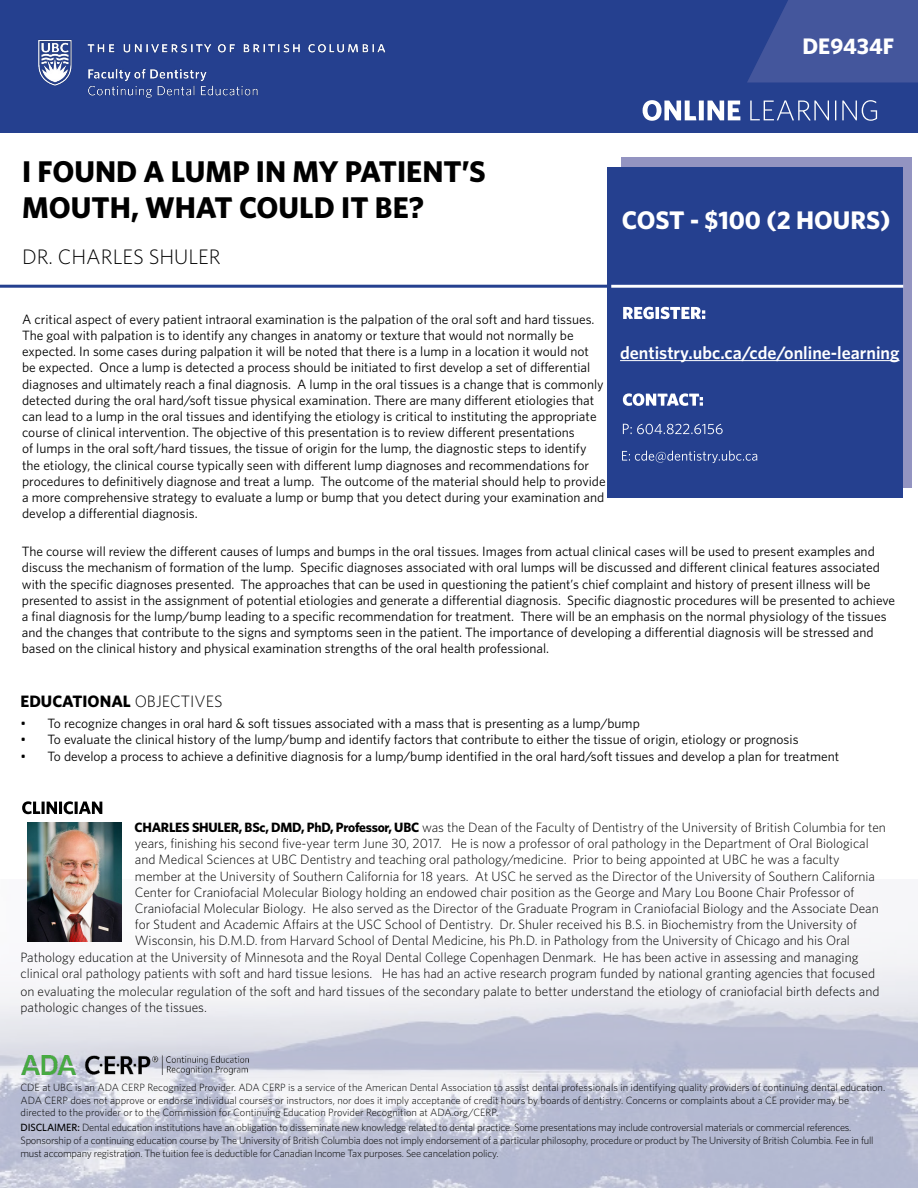
<style>
.page{position:relative;width:918px;height:1188px;background:#fff}
.page>*{position:absolute;margin:0;border:0;box-sizing:border-box;transform-origin:0 0}
.t1{font:700 30px/36px "Whitney";color:#000}
.t2{font:700 25.5px "Whitney";color:#fff}
.t3{font:700 22.5px "Whitney";color:#fff}
.t4{font:300 21px "Whitney";color:#000}
.t5{font:600 18px "Whitney";color:#fff}
.t6{font:700 16.5px "Whitney";color:#000}
.t7{font:13.5px/16.2px "Whitney";color:#000}
.t8{font:300 13.5px/16.2px "Whitney";color:#000}
.t9{font:300 10.5px/12.6px "Whitney";letter-spacing:-.02em;color:#000}
.t10{font:300 10.5px/12.6px "Whitney";color:#000}
.s1{font-weight:300}
.s2{font-weight:700}
.s3{font-weight:500}
</style>
<div class="page">
<img style="left:0;top:879px;width:918px;height:309px">
<hr style="left:0;top:285px;width:638px;height:3px;background:#25408f">
<div style="left:0;top:0;width:918px;height:132px;background:#25408f"></div>
<svg style="left:747px;top:0;width:171px;height:82px;background:#40539a"></svg>
<div style="left:622px;top:158px;width:290px;height:330px;background:#9394c1"></div>
<div style="left:608px;top:168px;width:295px;height:330px;background:#25408f"></div>
<hr style="left:611px;top:285px;width:292px;height:3px;background:#fff">
<img style="left:38px;top:39px;width:348px;height:59px">
<svg style="left:643px;top:100px;width:234px;height:21px"></svg>
<svg style="left:623px;top:307px;width:82px;height:12px"></svg>
<img style="left:21px;top:1056px;width:227px;height:19px">
<svg style="left:623px;top:393px;width:80px;height:13px"></svg>
<svg style="left:623px;top:424px;width:100px;height:10px"></svg>
<svg style="left:622px;top:451px;width:135px;height:12px"></svg>
<img style="left:27px;top:823px;width:94px;height:119px">
<svg style="left:22px;top:801px;width:80px;height:13px"></svg>
<hr style="left:620px;top:360px;width:280px;height:1px;background:#fff">
<h3 class="t3" style="left:802px;top:31px;width:93px">DE9434F</h3>
<h1 class="t1" style="left:22px;top:153px;width:465px">I FOUND A LUMP IN MY PATIENT’S<br>MOUTH, WHAT COULD IT BE?</h1>
<h3 class="t4" style="left:22px;top:243px;width:200px">DR. CHARLES SHULER</h3>
<h2 class="t2" style="left:622px;top:203px;width:270px">COST - $100 (2 HOURS)</h2>
<p class="t7" style="left:22px;top:311px;width:585px">A critical aspect of every patient intraoral examination is the palpation of the oral soft and hard tissues.<br>The goal with palpation is to identify any changes in anatomy or texture that would not normally be expected. In some cases during palpation it will be noted that there is a lump in a location it would not be expected. Once a lump is detected a process should be initiated to first develop a set of differential diagnoses and ultimately reach a final diagnosis. A lump in the oral tissues is a change that is commonly detected during the oral hard/soft tissue physical examination. There are many different etiologies that can lead to a lump in the oral tissues and identifying the etiology is critical to instituting the appropriate course of clinical intervention. The objective of this presentation is to review different presentations<br>of lumps in the oral soft/hard tissues, the tissue of origin for the lump, the diagnostic steps to identify the etiology, the clinical course typically seen with different lump diagnoses and recommendations for procedures to definitively diagnose and treat a lump. The outcome of the material should help to provide a more comprehensive strategy to evaluate a lump or bump that you detect during your examination and develop a differential diagnosis.</p>
<h3 class="t5" style="left:620px;top:341px;width:281px">dentistry.ubc.ca/cde/online-learning</h3>
<p class="t7" style="left:22px;top:543px;width:875px">The course will review the different causes of lumps and bumps in the oral tissues. Images from actual clinical cases will be used to present examples and discuss the mechanism of formation of the lump. Specific diagnoses associated with oral lumps will be discussed and different clinical features associated with the specific diagnoses presented. The approaches that can be used in questioning the patient’s chief complaint and history of present illness will be presented to assist in the assignment of potential etiologies and generate a differential diagnosis. Specific diagnostic procedures will be presented to achieve a final diagnosis for the lump/bump leading to a specific recommendation for treatment. There will be an emphasis on the normal physiology of the tissues and the changes that contribute to the signs and symptoms seen in the patient. The importance of developing a differential diagnosis will be stressed and based on the clinical history and physical examination strengths of the oral health professional.</p>
<p class="t6" style="left:21px;top:690px;width:204px">EDUCATIONAL <span class="s1">OBJECTIVES</span></p>
<p class="t7" style="left:21px;top:715px;width:621px">• To recognize changes in oral hard &amp; soft tissues associated with a mass that is presenting as a lump/bump</p>
<p class="t7" style="left:21px;top:731px;width:780px">• To evaluate the clinical history of the lump/bump and identify factors that contribute to either the tissue of origin, etiology or prognosis</p>
<p class="t7" style="left:21px;top:747px;width:820px">• To develop a process to achieve a definitive diagnosis for a lump/bump identified in the oral hard/soft tissues and develop a plan for treatment</p>
<p class="t8" style="left:135px;top:819px;width:753px"><span class="s2">CHARLES SHULER, BSc, DMD, PhD, Professor, UBC</span> was the Dean of the Faculty of Dentistry of the University of British Columbia for ten</p>
<p class="t8" style="left:135px;top:835px;width:735px">years, finishing his second five-year term June 30, 2017. He is now a professor of oral pathology in the Department of Oral Biological</p>
<p class="t8" style="left:135px;top:851px;width:706px">and Medical Sciences at UBC Dentistry and teaching oral pathology/medicine. Prior to being appointed at UBC he was a faculty</p>
<p class="t8" style="left:135px;top:867px;width:742px">member at the University of Southern California for 18 years. At USC he served as the Director of the University of Southern California</p>
<p class="t8" style="left:135px;top:884px;width:721px">Center for Craniofacial Molecular Biology holding an endowed chair position as the George and Mary Lou Boone Chair Professor of</p>
<p class="t8" style="left:135px;top:900px;width:745px">Craniofacial Molecular Biology. He also served as the Director of the Graduate Program in Craniofacial Biology and the Associate Dean</p>
<p class="t8" style="left:135px;top:916px;width:724px">for Student and Academic Affairs at the USC School of Dentistry. Dr. Shuler received his B.S. in Biochemistry from the University of</p>
<p class="t8" style="left:135px;top:932px;width:717px">Wisconsin, his D.M.D. from Harvard School of Dental Medicine, his Ph.D. in Pathology from the University of Chicago and his Oral</p>
<p class="t8" style="left:21px;top:948px;width:839px">Pathology education at the University of Minnesota and the Royal Dental College Copenhagen Denmark. He has been active in assessing and managing</p>
<p class="t8" style="left:21px;top:965px;width:856px">clinical oral pathology patients with soft and hard tissue lesions. He has had an active research program funded by national granting agencies that focused</p>
<p class="t8" style="left:21px;top:983px;width:860px">on evaluating the molecular regulation of the soft and hard tissues of the secondary palate to better understand the etiology of craniofacial birth defects and pathologic changes of the tissues.</p>
<p class="t10" style="left:21px;top:1081px;width:866px">CDE at UBC is an ADA CERP Recognized Provider. ADA CERP is a service of the American Dental Association to assist dental professionals in identifying quality providers of continuing dental education.<br>ADA CERP does not approve or endorse individual courses or instructors, nor does it imply acceptance of credit hours by boards of dentistry. Concerns or complaints about a CE provider may be directed to the provider or to the Commission for Continuing Education Provider Recognition at ADA.org/CERP.</p>
<p class="t9" style="left:21px;top:1121px;width:855px"><span class="s3">DISCLAIMER:</span> Dental education institutions have an obligation to disseminate new knowledge related to dental practice. Some presentations may include controversial materials or commercial references.<br>Sponsorship of a continuing education course by The University of British Columbia does not imply endorsement of a particular philosophy, procedure or product by The University of British Columbia. Fee in full must accompany registration. The tuition fee is deductible for Canadian Income Tax purposes. See cancelation policy.</p>
</div>
